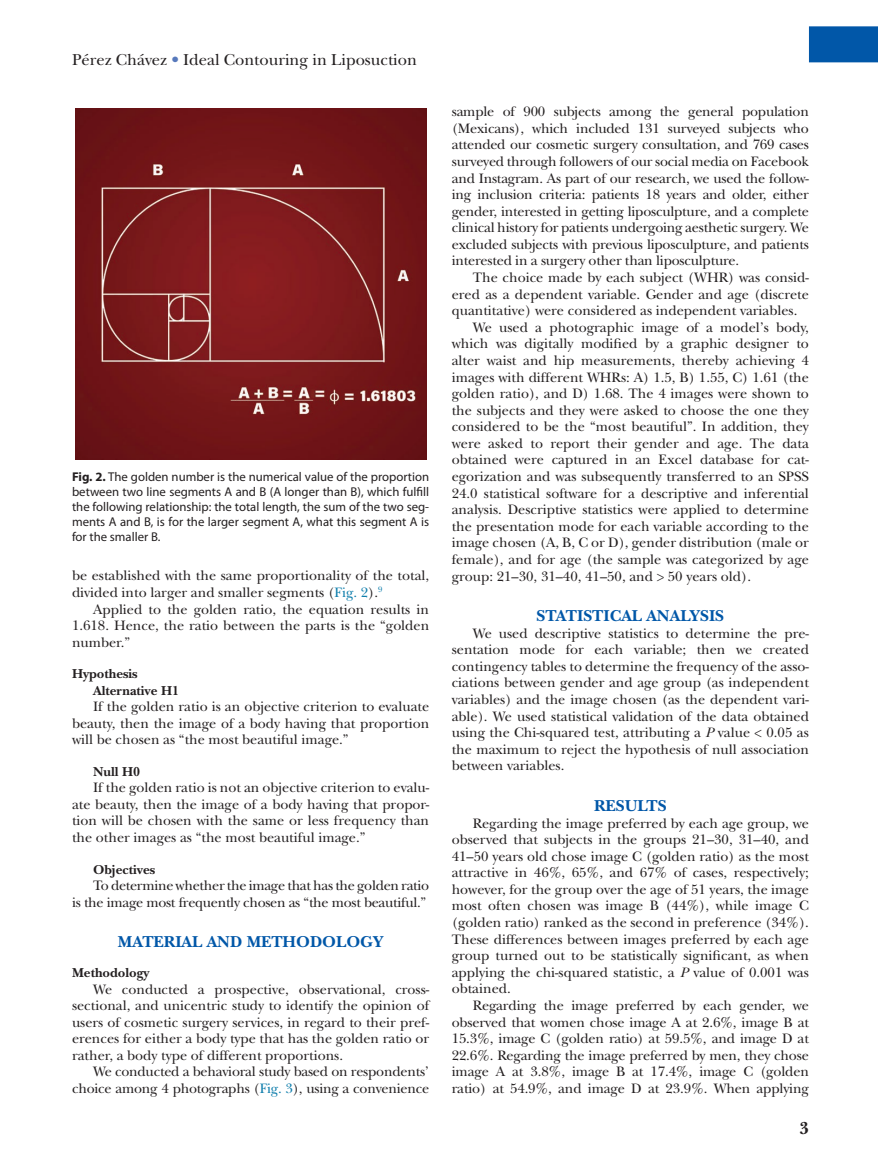
<style>
.page{position:relative;width:878px;height:1175px;background:#fff}
.page>*{position:absolute;margin:0;border:0;box-sizing:border-box;transform-origin:0 0}
.t1{font:700 18px "New Baskerville Std";color:#231f20}
.t2{font:700 16.5px "New Baskerville Std";color:#0157a8}
.t3{font:16.5px "New Baskerville Std";color:#231f20}
.t4{font:14.25px/16.5px "New Baskerville Std";color:#231f20;text-align:justify}
.t5{font:14.25px/16.5px "New Baskerville Std";letter-spacing:-.02em;color:#231f20;text-align:right}
.t6{font:700 13.5px/16.5px "New Baskerville Std";color:#231f20}
.t7{font:12.75px/15px "Myriad Pro";color:#231f20;text-align:justify}
.s1{color:#5779bc}
.s2{font-weight:700}
.s3{color:#0f7eac}
.s4{font-style:italic}
</style>
<div class="page">
<div style="left:808px;top:26px;width:70px;height:36px;background:#0157a8"></div>
<img style="left:75px;top:108px;width:351px;height:351px">
<p class="t3" style="left:72px;top:50px;width:346px">Pérez Chávez <span class="s1">•</span> Ideal Contouring in Liposuction</p>
<p class="t7" style="left:72px;top:468px;width:359px"><span class="s2">Fig. 2.</span> The golden number is the numerical value of the proportion between two line segments A and B (A longer than B), which fulfill the following relationship: the total length, the sum of the two seg&shy;ments A and B, is for the larger segment A, what this segment A is for the smaller B.</p>
<p class="t4" style="left:72px;top:567px;width:359px">be established with the same proportionality of the total, divided into larger and smaller segments (<span class="s3">Fig. 2</span>).<sup>9</sup></p>
<p class="t4" style="left:72px;top:600px;width:359px;text-indent:21px">Applied to the golden ratio, the equation results in 1.618. Hence, the ratio between the parts is the “golden number.”</p>
<p class="t6" style="left:93px;top:665px;width:88px;text-indent:-21px">Hypothesis<br>Alternative H1</p>
<p class="t4" style="left:72px;top:698px;width:359px;text-indent:21px">If the golden ratio is an objective criterion to evaluate beauty, then the image of a body having that proportion will be chosen as “the most beautiful image.”</p>
<p class="t6" style="left:93px;top:763px;width:49px">Null H0</p>
<p class="t4" style="left:72px;top:779px;width:359px;text-indent:21px">If the golden ratio is not an objective criterion to evalu&shy;ate beauty, then the image of a body having that propor&shy;tion will be chosen with the same or less frequency than the other images as “the most beautiful image.”</p>
<p class="t6" style="left:93px;top:861px;width:64px">Objectives</p>
<p class="t5" style="left:72px;top:877px;width:358px">To determine whether the image that has the golden ratio<br>is the image most frequently chosen as “the most beautiful.”</p>
<p class="t2" style="left:118px;top:932px;width:267px">MATERIAL AND METHODOLOGY</p>
<p class="t6" style="left:72px;top:964px;width:79px">Methodology</p>
<p class="t4" style="left:72px;top:981px;width:359px;text-indent:21px">We conducted a prospective, observational, cross&shy;sectional, and unicentric study to identify the opinion of users of cosmetic surgery services, in regard to their pref&shy;erences for either a body type that has the golden ratio or rather, a body type of different proportions.</p>
<p class="t4" style="left:72px;top:1063px;width:359px;text-align:right">We conducted a behavioral study based on respondents’ choice among 4 photographs (<span class="s3">Fig. 3</span>), using a convenience</p>
<p class="t4" style="left:452px;top:103px;width:359px">sample of 900 subjects among the general population (Mexicans), which included 131 surveyed subjects who attended our cosmetic surgery consultation, and 769 cases surveyed through followers of our social media on Facebook and Instagram. As part of our research, we used the follow&shy;ing inclusion criteria: patients 18 years and older, either gender, interested in getting liposculpture, and a complete clinical history for patients undergoing aesthetic surgery. We excluded subjects with previous liposculpture, and patients interested in a surgery other than liposculpture.</p>
<p class="t4" style="left:473px;top:269px;width:337px">The choice made by each subject (WHR) was consid-</p>
<p class="t4" style="left:452px;top:286px;width:359px">ered as a dependent variable. Gender and age (discrete</p>
<p class="t4" style="left:452px;top:302px;width:347px">quantitative) were considered as independent variables.</p>
<p class="t4" style="left:473px;top:319px;width:338px">We used a photographic image of a model’s body,</p>
<p class="t4" style="left:452px;top:335px;width:358px">which was digitally modified by a graphic designer to</p>
<p class="t4" style="left:452px;top:352px;width:358px">alter waist and hip measurements, thereby achieving 4</p>
<p class="t4" style="left:452px;top:369px;width:358px">images with different WHRs: A) 1.5, B) 1.55, C) 1.61 (the</p>
<p class="t4" style="left:452px;top:385px;width:358px">golden ratio), and D) 1.68. The 4 images were shown to</p>
<p class="t4" style="left:452px;top:402px;width:358px">the subjects and they were asked to choose the one they</p>
<p class="t4" style="left:452px;top:418px;width:358px">considered to be the “most beautiful”. In addition, they</p>
<p class="t4" style="left:452px;top:435px;width:358px">were asked to report their gender and age. The data</p>
<p class="t4" style="left:452px;top:451px;width:359px">obtained were captured in an Excel database for cat-</p>
<p class="t4" style="left:452px;top:468px;width:359px">egorization and was subsequently transferred to an SPSS</p>
<p class="t4" style="left:452px;top:485px;width:358px">24.0 statistical software for a descriptive and inferential</p>
<p class="t4" style="left:452px;top:501px;width:358px">analysis. Descriptive statistics were applied to determine</p>
<p class="t4" style="left:452px;top:518px;width:358px">the presentation mode for each variable according to the</p>
<p class="t4" style="left:452px;top:534px;width:358px">image chosen (A, B, C or D), gender distribution (male or</p>
<p class="t4" style="left:452px;top:551px;width:358px">female), and for age (the sample was categorized by age</p>
<p class="t4" style="left:452px;top:567px;width:301px">group: 21–30, 31–40, 41–50, and &gt; 50 years old).</p>
<p class="t2" style="left:536px;top:606px;width:189px">STATISTICAL ANALYSIS</p>
<p class="t4" style="left:451px;top:625px;width:359px;text-indent:21px">We used descriptive statistics to determine the pre&shy;sentation mode for each variable; then we created contingency tables to determine the frequency of the asso&shy;ciations between gender and age group (as independent variables) and the image chosen (as the dependent vari&shy;able). We used statistical validation of the data obtained using the Chi-squared test, attributing a <span class="s4">P</span> value &lt; 0.05 as the maximum to reject the hypothesis of null association between variables.</p>
<p class="t2" style="left:594px;top:796px;width:74px">RESULTS</p>
<p class="t4" style="left:451px;top:814px;width:359px;text-indent:21px">Regarding the image preferred by each age group, we observed that subjects in the groups 21–30, 31–40, and 41–50 years old chose image C (golden ratio) as the most attractive in 46%, 65%, and 67% of cases, respectively; however, for the group over the age of 51 years, the image most often chosen was image B (44%), while image C (golden ratio) ranked as the second in preference (34%).<br>These differences between images preferred by each age group turned out to be statistically significant, as when applying the chi-squared statistic, a <span class="s4">P</span> value of 0.001 was obtained.</p>
<p class="t4" style="left:451px;top:997px;width:359px;text-indent:21px">Regarding the image preferred by each gender, we observed that women chose image A at 2.6%, image B at 15.3%, image C (golden ratio) at 59.5%, and image D at 22.6%. Regarding the image preferred by men, they chose image A at 3.8%, image B at 17.4%, image C (golden ratio) at 54.9%, and image D at 23.9%. When applying</p>
<p class="t1" style="left:799px;top:1118px;width:11px">3</p>
</div>
